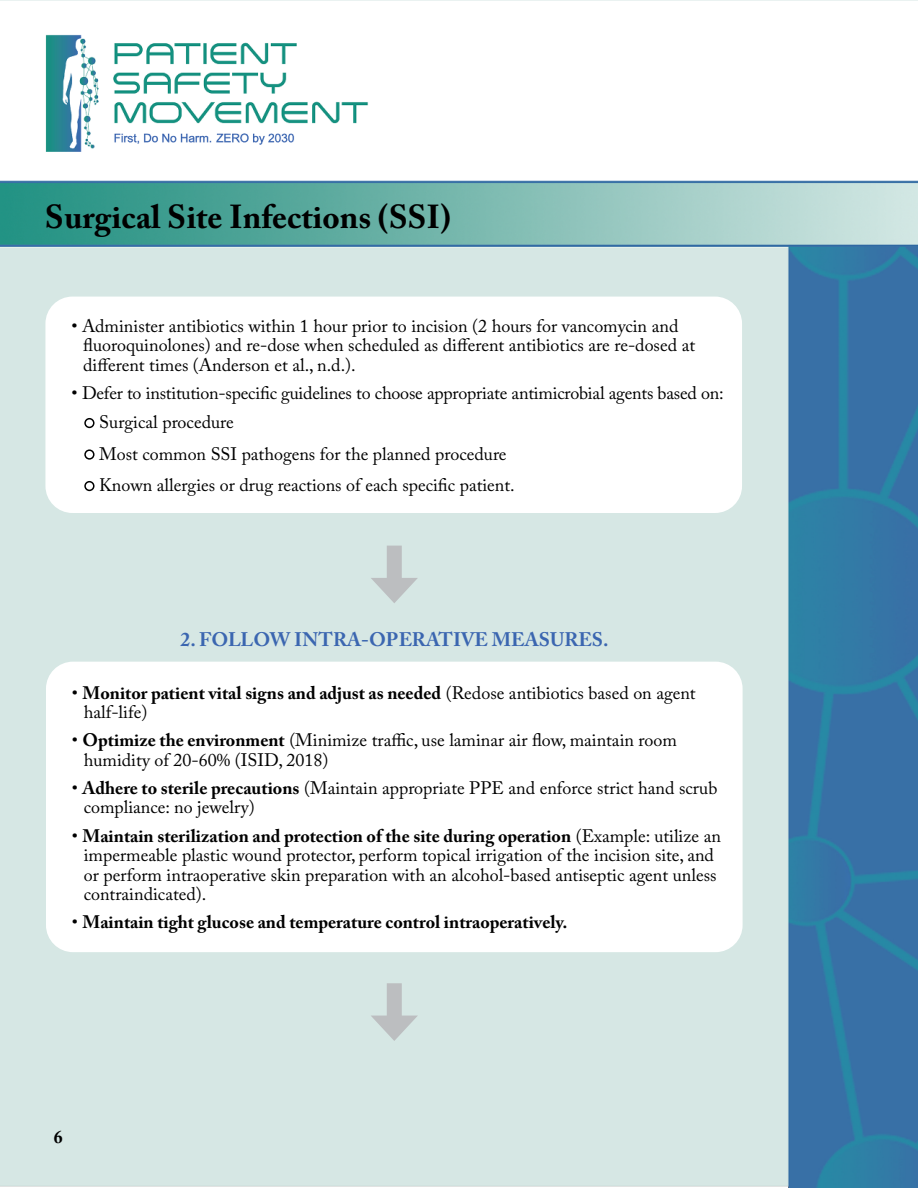
<style>
.page{position:relative;width:918px;height:1188px;background:#fff}
.page>*{position:absolute;margin:0;border:0;box-sizing:border-box;transform-origin:0 0}
.t1{font:700 33px "Adobe Caslon Pro";color:#000}
.t2{font:700 19.5px "Adobe Caslon Pro";color:#3b66b0}
.t3{font:18px/19.5px "Adobe Caslon Pro";color:#000}
.t4{font:700 18px "Adobe Caslon Pro";color:#000}
.s1{font-weight:700}
.s2{font-weight:400}
</style>
<div class="page">
<img style="left:1px;top:0;width:917px;height:1188px">
<div style="left:45px;top:297px;width:697px;height:216px;background:#fff;border-radius:27px"></div>
<div style="left:84px;top:418px;width:11px;height:10px;border:2px solid #000;border-radius:50%"></div>
<div style="left:84px;top:449px;width:11px;height:11px;border:2px solid #000;border-radius:50%"></div>
<div style="left:84px;top:481px;width:11px;height:10px;border:2px solid #000;border-radius:50%"></div>
<div style="left:387px;top:546px;width:15px;height:42px;background:#bcbec0"></div>
<svg style="left:371px;top:578px;width:47px;height:25px"></svg>
<div style="left:46px;top:662px;width:697px;height:290px;background:#fff;border-radius:27px"></div>
<div style="left:387px;top:983px;width:15px;height:42px;background:#bcbec0"></div>
<svg style="left:371px;top:1016px;width:47px;height:25px"></svg>
<h1 class="t1" style="left:45px;top:197px;width:408px">Surgical Site Infections (SSI)</h1>
<p class="t3" style="left:83px;top:316px;width:613px;text-indent:-12px">• Administer antibiotics within 1 hour prior to incision (2 hours for vancomycin and fluoroquinolones) and re-dose when scheduled as different antibiotics are re-dosed at different times (Anderson et al., n.d.).</p>
<p class="t3" style="left:99px;top:378px;width:626px;line-height:29.4px;text-indent:-28px">• Defer to institution-specific guidelines to choose appropriate antimicrobial agents based on:<br>Surgical procedure</p>
<p class="t3" style="left:99px;top:438px;width:417px;line-height:31.5px">Most common SSI pathogens for the planned procedure<br>Known allergies or drug reactions of each specific patient.</p>
<p class="t2" style="left:181px;top:628px;width:429px">2. FOLLOW INTRA-OPERATIVE MEASURES.</p>
<p class="t3" style="left:84px;top:683px;width:613px;text-indent:-12px">• <span class="s1">Monitor patient vital signs and adjust as needed</span> (Redose antibiotics based on agent half-life)</p>
<p class="t3" style="left:84px;top:730px;width:595px;text-indent:-12px">• <span class="s1">Optimize the environment</span> (Minimize traffic, use laminar air flow, maintain room humidity of 20-60% (ISID, 2018)</p>
<p class="t3" style="left:84px;top:778px;width:635px;text-indent:-12px">• <span class="s1">Adhere to sterile precautions</span> (Maintain appropriate PPE and enforce strict hand scrub compliance: no jewelry)</p>
<p class="t3" style="left:84px;top:826px;width:639px;text-indent:-12px">• <span class="s1">Maintain sterilization and protection of the site during operation</span> (Example: utilize an impermeable plastic wound protector, perform topical irrigation of the incision site, and or perform intraoperative skin preparation with an alcohol-based antiseptic agent unless contraindicated).</p>
<p class="t4" style="left:72px;top:912px;width:497px"><span class="s2">•</span> Maintain tight glucose and temperature control intraoperatively.</p>
<p class="t4" style="left:54px;top:1126px;width:10px">6</p>
</div>
